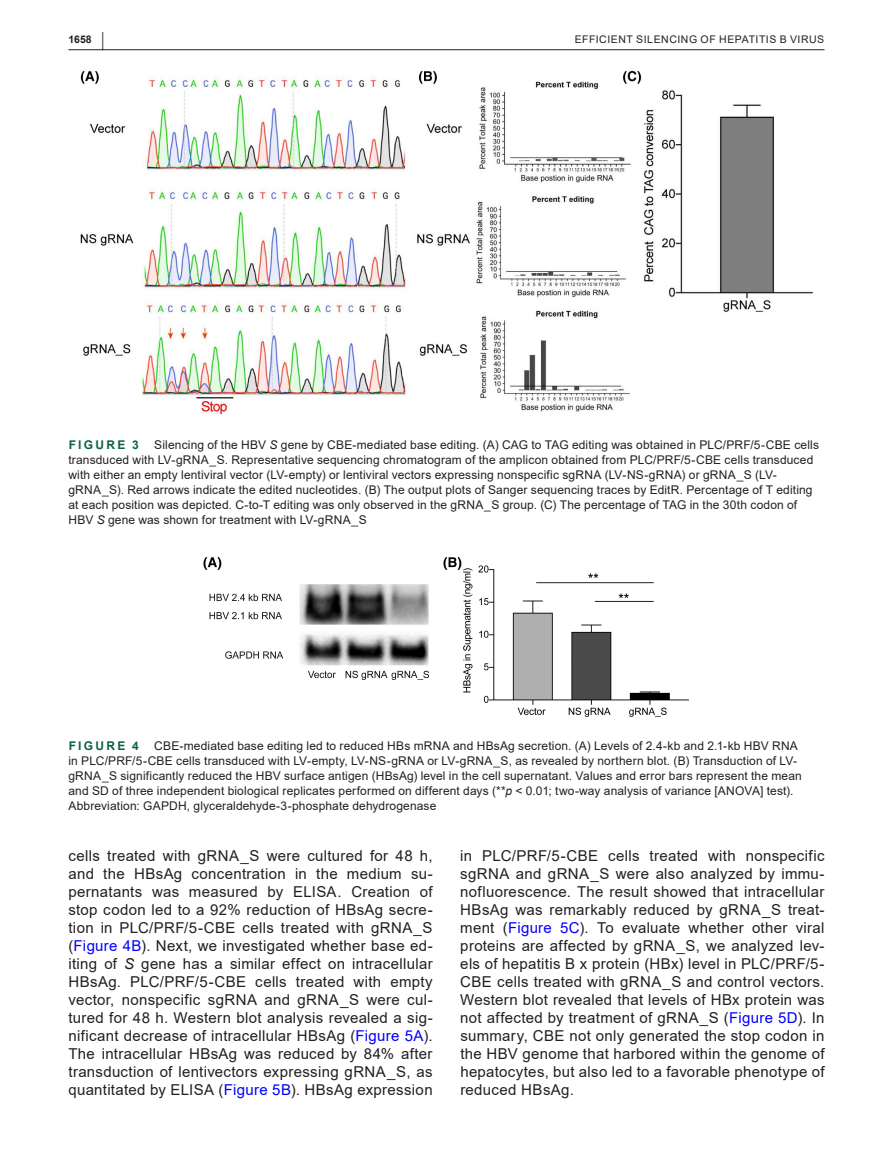
<style>
.page{position:relative;width:893px;height:1174px;background:#fff}
.page>*{position:absolute;margin:0;border:0;box-sizing:border-box;transform-origin:0 0}
.t1{font:15px/18px "Arial";letter-spacing:.02em;color:#231f20;text-align:justify}
.t2{font:12px/15px "Arial";letter-spacing:.01em;color:#231f20}
.t3{font:700 12px "Arial";letter-spacing:.19em;color:#0d6341}
.t4{font:10.5px "Arial";letter-spacing:.05em;color:#231f20}
.t5{font:700 10.5px "Arial";color:#231f20}
.s1{font-size:19.5px}
.s2{font-style:italic}
.s3{color:#00f}
</style>
<div class="page">
<hr style="left:68px;top:49px;width:756px;height:1px;background:#231f20">
<img style="left:80px;top:70px;width:733px;height:345px">
<img style="left:203px;top:557px;width:486px;height:160px">
<p class="t5" style="left:68px;top:32px;width:37px">1658 <span class="s1">|</span></p>
<p class="t4" style="left:575px;top:32px;width:251px">EFFICIENT SILENCING OF HEPATITIS B VIRUS</p>
<p class="t2" style="left:68px;top:437px;width:752px;text-indent:86px">Silencing of the HBV <span class="s2">S</span> gene by CBE-mediated base editing. (A) CAG to TAG editing was obtained in PLC/PRF/5-CBE cells transduced with LV-gRNA_S. Representative sequencing chromatogram of the amplicon obtained from PLC/PRF/5-CBE cells transduced with either an empty lentiviral vector (LV-empty) or lentiviral vectors expressing nonspecific sgRNA (LV-NS-gRNA) or gRNA_S (LV&shy;gRNA_S). Red arrows indicate the edited nucleotides. (B) The output plots of Sanger sequencing traces by EditR. Percentage of T editing at each position was depicted. C-to-T editing was only observed in the gRNA_S group. (C) The percentage of TAG in the 30th codon of HBV <span class="s2">S</span> gene was shown for treatment with LV-gRNA_S</p>
<p class="t3" style="left:69px;top:436px;width:72px">FIGURE 3</p>
<p class="t2" style="left:68px;top:738px;width:735px;text-indent:86px">CBE-mediated base editing led to reduced HBs mRNA and HBsAg secretion. (A) Levels of 2.4-kb and 2.1-kb HBV RNA in PLC/PRF/5-CBE cells transduced with LV-empty, LV-NS-gRNA or LV-gRNA_S, as revealed by northern blot. (B) Transduction of LV&shy;gRNA_S significantly reduced the HBV surface antigen (HBsAg) level in the cell supernatant. Values and error bars represent the mean and SD of three independent biological replicates performed on different days (**<span class="s2">p</span> &lt; 0.01; two-way analysis of variance [ANOVA] test).<br>Abbreviation: GAPDH, glyceraldehyde-3-phosphate dehydrogenase</p>
<p class="t3" style="left:69px;top:737px;width:72px">FIGURE 4</p>
<p class="t1" style="left:68px;top:847px;width:366px">cells treated with gRNA_S were cultured for 48 h, and the HBsAg concentration in the medium su&shy;pernatants was measured by ELISA. Creation of stop codon led to a 92% reduction of HBsAg secre&shy;tion in PLC/PRF/5-CBE cells treated with gRNA_S (<span class="s3">Figure 4B</span>). Next, we investigated whether base ed&shy;iting of <span class="s2">S</span> gene has a similar effect on intracellular HBsAg. PLC/PRF/5-CBE cells treated with empty vector, nonspecific sgRNA and gRNA_S were cul&shy;tured for 48 h. Western blot analysis revealed a sig&shy;nificant decrease of intracellular HBsAg (<span class="s3">Figure 5A</span>).<br>The intracellular HBsAg was reduced by 84% after transduction of lentivectors expressing gRNA_S, as quantitated by ELISA (<span class="s3">Figure 5B</span>). HBsAg expression</p>
<p class="t1" style="left:460px;top:847px;width:366px">in PLC/PRF/5-CBE cells treated with nonspecific sgRNA and gRNA_S were also analyzed by immu&shy;nofluorescence. The result showed that intracellular HBsAg was remarkably reduced by gRNA_S treat&shy;ment (<span class="s3">Figure 5C</span>). To evaluate whether other viral proteins are affected by gRNA_S, we analyzed lev&shy;els of hepatitis B x protein (HBx) level in PLC/PRF/5- CBE cells treated with gRNA_S and control vectors.<br>Western blot revealed that levels of HBx protein was not affected by treatment of gRNA_S (<span class="s3">Figure 5D</span>). In summary, CBE not only generated the stop codon in the HBV genome that harbored within the genome of hepatocytes, but also led to a favorable phenotype of reduced HBsAg.</p>
</div>
